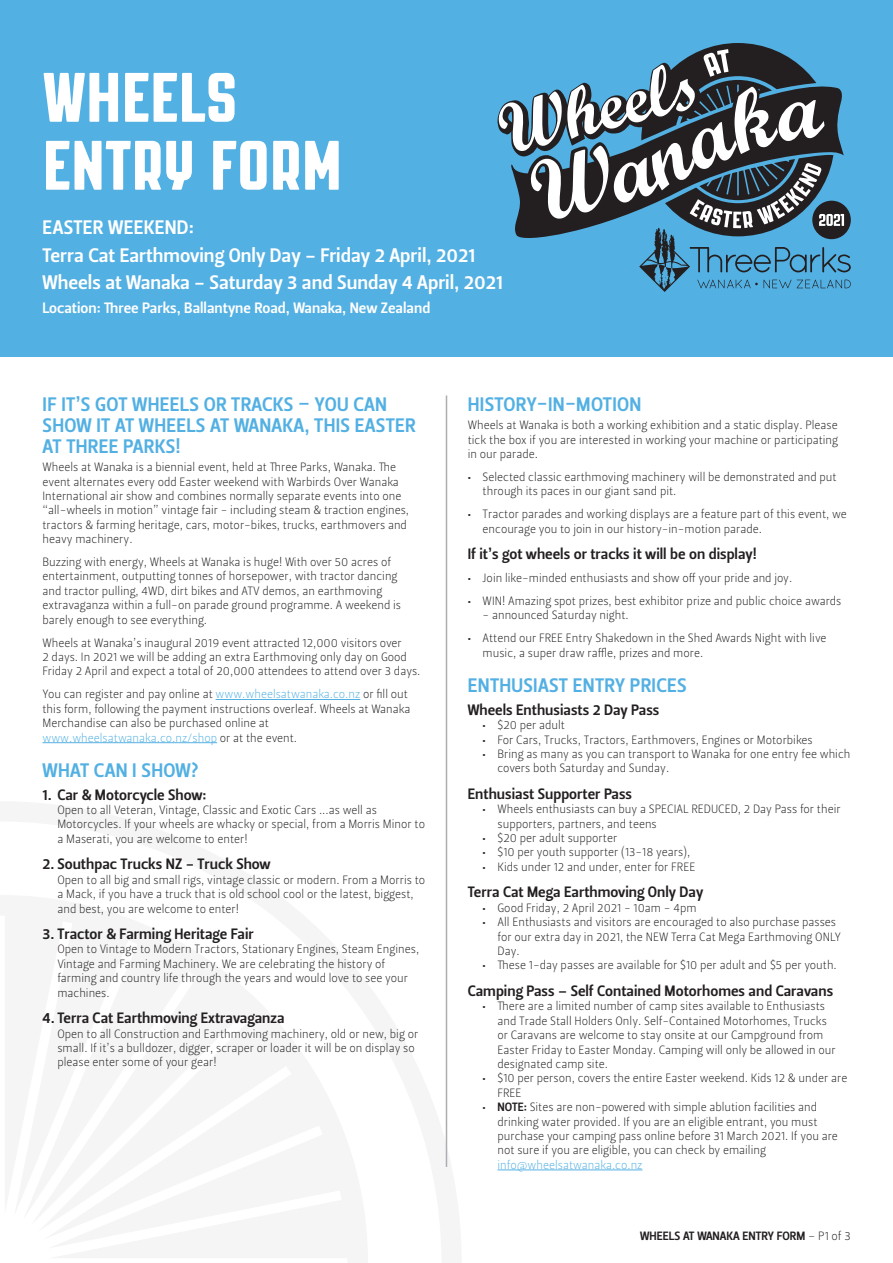
<style>
.page{position:relative;width:893px;height:1263px;background:#fff}
.page>*{position:absolute;margin:0;border:0;box-sizing:border-box;transform-origin:0 0}
.t1{font:69.9px/67.9px "PAG Revolucion";color:#fff}
.t2{font:19.5px/21px "Leitura Sans Grot 3";letter-spacing:.015em;color:#53b0e3}
.t3{font:19.5px/27.5px "Leitura Sans Grot 3";color:#fff}
.t4{font:15px "Leitura Sans Grot 3";color:#231f20}
.t5{font:15px "Leitura Sans Grot 3";color:#fff}
.t6{font:12px/14.4px "Leitura Sans Grot 1";color:#231f20}
.t7{font:12px "Leitura Sans Grot 3";color:#231f20}
.t8{font:12px "Leitura Sans Grot 1";color:#53b0e3}
.s1{color:#53b0e3}
.s2{font-family:"Leitura Sans Grot 3"}
.s3{font-family:"Leitura Sans Grot 1"}
</style>
<div class="page">
<div style="left:0;top:0;width:893px;height:356px;background:#53b0e3"></div>
<svg style="left:497px;top:43px;width:354px;height:249px"></svg>
<hr style="left:446px;top:395px;width:1px;height:772px;background:#acadb1">
<hr style="left:216px;top:699px;width:144px;height:1px;background:#53b0e3">
<hr style="left:43px;top:742px;width:174px;height:1px;background:#53b0e3">
<hr style="left:497px;top:1169px;width:145px;height:1px;background:#53b0e3">
<h1 class="t1" style="left:43px;top:64px;width:301px">WHEELS<br>ENTRY FORM</h1>
<h2 class="t3" style="left:43px;top:214px;width:462px">EASTER WEEKEND:<br>Terra Cat Earthmoving Only Day - Friday 2 April, 2021<br>Wheels at Wanaka - Saturday 3 and Sunday 4 April, 2021</h2>
<p class="t5" style="left:43px;top:299px;width:389px">Location: Three Parks, Ballantyne Road, Wanaka, New Zealand</p>
<h2 class="t2" style="left:43px;top:394px;width:375px">IF IT’S GOT WHEELS OR TRACKS – YOU CAN<br>SHOW IT AT WHEELS AT WANAKA, THIS EASTER<br>AT THREE PARKS!</h2>
<p class="t6" style="left:43px;top:460px;width:368px">Wheels at Wanaka is a biennial event, held at Three Parks, Wanaka. The event alternates every odd Easter weekend with Warbirds Over Wanaka International air show and combines normally separate events into one “all-wheels in motion” vintage fair - including steam &amp; traction engines, tractors &amp; farming heritage, cars, motor-bikes, trucks, earthmovers and heavy machinery.</p>
<p class="t6" style="left:43px;top:555px;width:360px">Buzzing with energy, Wheels at Wanaka is huge! With over 50 acres of entertainment, outputting tonnes of horsepower, with tractor dancing and tractor pulling, 4WD, dirt bikes and ATV demos, an earthmoving extravaganza within a full-on parade ground programme. A weekend is barely enough to see everything.</p>
<p class="t6" style="left:43px;top:635px;width:379px">Wheels at Wanaka’s inaugural 2019 event attracted 12,000 visitors over<br>2 days. In 2021 we will be adding an extra Earthmoving only day on Good<br>Friday 2 April and expect a total of 20,000 attendees to attend over 3 days.</p>
<p class="t6" style="left:43px;top:687px;width:369px">You can register and pay online at <span class="s1">www.wheelsatwanaka.co.nz</span> or fill out this form, following the payment instructions overleaf. Wheels at Wanaka Merchandise can also be purchased online at <span class="s1">www.wheelsatwanaka.co.nz/shop</span> or at the event.</p>
<h2 class="t2" style="left:43px;top:760px;width:158px">WHAT CAN I SHOW?</h2>
<p class="t4" style="left:43px;top:786px;width:166px">1. Car &amp; Motorcycle Show:</p>
<p class="t6" style="left:57px;top:803px;width:369px">Open to all Veteran, Vintage, Classic and Exotic Cars ...as well as<br>Motorcycles. If your wheels are whacky or special, from a Morris Minor to a Maserati, you are welcome to enter!</p>
<p class="t4" style="left:43px;top:855px;width:230px">2. Southpac Trucks NZ - Truck Show</p>
<p class="t6" style="left:57px;top:873px;width:369px">Open to all big and small rigs, vintage classic or modern. From a Morris to a Mack, if you have a truck that is old school cool or the latest, biggest, and best, you are welcome to enter!</p>
<p class="t4" style="left:43px;top:925px;width:213px">3. Tractor &amp; Farming Heritage Fair</p>
<p class="t6" style="left:57px;top:942px;width:363px">Open to Vintage to Modern Tractors, Stationary Engines, Steam Engines, Vintage and Farming Machinery. We are celebrating the history of farming and country life through the years and would love to see your machines.</p>
<p class="t4" style="left:43px;top:1009px;width:243px">4. Terra Cat Earthmoving Extravaganza</p>
<p class="t6" style="left:57px;top:1026px;width:362px">Open to all Construction and Earthmoving machinery, old or new, big or small. If it’s a bulldozer, digger, scraper or loader it will be on display so please enter some of your gear!</p>
<h2 class="t2" style="left:468px;top:394px;width:175px">HISTORY-IN-MOTION</h2>
<p class="t6" style="left:468px;top:418px;width:372px;text-align:justify">Wheels at Wanaka is both a working exhibition and a static display. Please tick the box if you are interested in working your machine or participating in our parade.</p>
<p class="t6" style="left:483px;top:470px;width:355px;text-indent:-15px">• Selected classic earthmoving machinery will be demonstrated and put through its paces in our giant sand pit.</p>
<p class="t6" style="left:483px;top:507px;width:366px;text-indent:-15px">• Tractor parades and working displays are a feature part of this event, we encourage you to join in our history-in-motion parade.</p>
<p class="t4" style="left:468px;top:545px;width:291px">If it’s got wheels or tracks it will be on display!</p>
<p class="t6" style="left:468px;top:571px;width:326px">• Join like-minded enthusiasts and show off your pride and joy.</p>
<p class="t6" style="left:468px;top:594px;width:375px">• WIN! Amazing spot prizes, best exhibitor prize and public choice awards</p>
<p class="t6" style="left:483px;top:608px;width:148px">- announced Saturday night.</p>
<p class="t6" style="left:483px;top:631px;width:345px;text-indent:-15px">• Attend our FREE Entry Shakedown in the Shed Awards Night with live music, a super draw raffle, prizes and more.</p>
<h2 class="t2" style="left:468px;top:675px;width:220px">ENTHUSIAST ENTRY PRICES</h2>
<p class="t4" style="left:468px;top:701px;width:193px">Wheels Enthusiasts 2 Day Pass</p>
<p class="t6" style="left:483px;top:718px;width:84px">• $20 per adult</p>
<p class="t6" style="left:483px;top:732px;width:332px">• For Cars, Trucks, Tractors, Earthmovers, Engines or Motorbikes</p>
<p class="t6" style="left:497px;top:747px;width:354px;text-indent:-15px">• Bring as many as you can transport to Wanaka for one entry fee which covers both Saturday and Sunday.</p>
<p class="t4" style="left:468px;top:785px;width:166px">Enthusiast Supporter Pass</p>
<p class="t6" style="left:497px;top:802px;width:345px;text-indent:-15px">• Wheels enthusiasts can buy a SPECIAL REDUCED, 2 Day Pass for their supporters, partners, and teens</p>
<p class="t6" style="left:483px;top:831px;width:136px">• $20 per adult supporter</p>
<p class="t6" style="left:483px;top:845px;width:209px">• $10 per youth supporter (13-18 years),</p>
<p class="t6" style="left:483px;top:860px;width:214px">• Kids under 12 and under, enter for FREE</p>
<p class="t4" style="left:468px;top:883px;width:237px">Terra Cat Mega Earthmoving Only Day</p>
<p class="t6" style="left:483px;top:901px;width:215px">• Good Friday, 2 April 2021 - 10am - 4pm</p>
<p class="t6" style="left:497px;top:915px;width:345px;text-indent:-15px">• All Enthusiasts and visitors are encouraged to also purchase passes for our extra day in 2021, the NEW Terra Cat Mega Earthmoving ONLY<br>Day.</p>
<p class="t6" style="left:483px;top:958px;width:356px">• These 1-day passes are available for $10 per adult and $5 per youth.</p>
<p class="t4" style="left:468px;top:982px;width:367px">Camping Pass – Self Contained Motorhomes and Caravans</p>
<p class="t6" style="left:497px;top:999px;width:340px;text-indent:-15px">• There are a limited number of camp sites available to Enthusiasts and Trade Stall Holders Only. Self-Contained Motorhomes, Trucks or Caravans are welcome to stay onsite at our Campground from Easter Friday to Easter Monday. Camping will only be allowed in our designated camp site.</p>
<p class="t6" style="left:497px;top:1071px;width:351px;text-indent:-15px">• $10 per person, covers the entire Easter weekend. Kids 12 &amp; under are<br>FREE</p>
<p class="t6" style="left:497px;top:1100px;width:342px;text-indent:-15px"><span class="s2">• NOTE:</span> Sites are non-powered with simple ablution facilities and drinking water provided. If you are an eligible entrant, you must purchase your camping pass online before 31 March 2021. If you are not sure if you are eligible, you can check by emailing</p>
<p class="t8" style="left:497px;top:1157px;width:146px">info@wheelsatwanaka.co.nz</p>
<p class="t7" style="left:640px;top:1229px;width:212px">WHEELS AT WANAKA ENTRY FORM <span class="s3">– P1 of 3</span></p>
</div>
